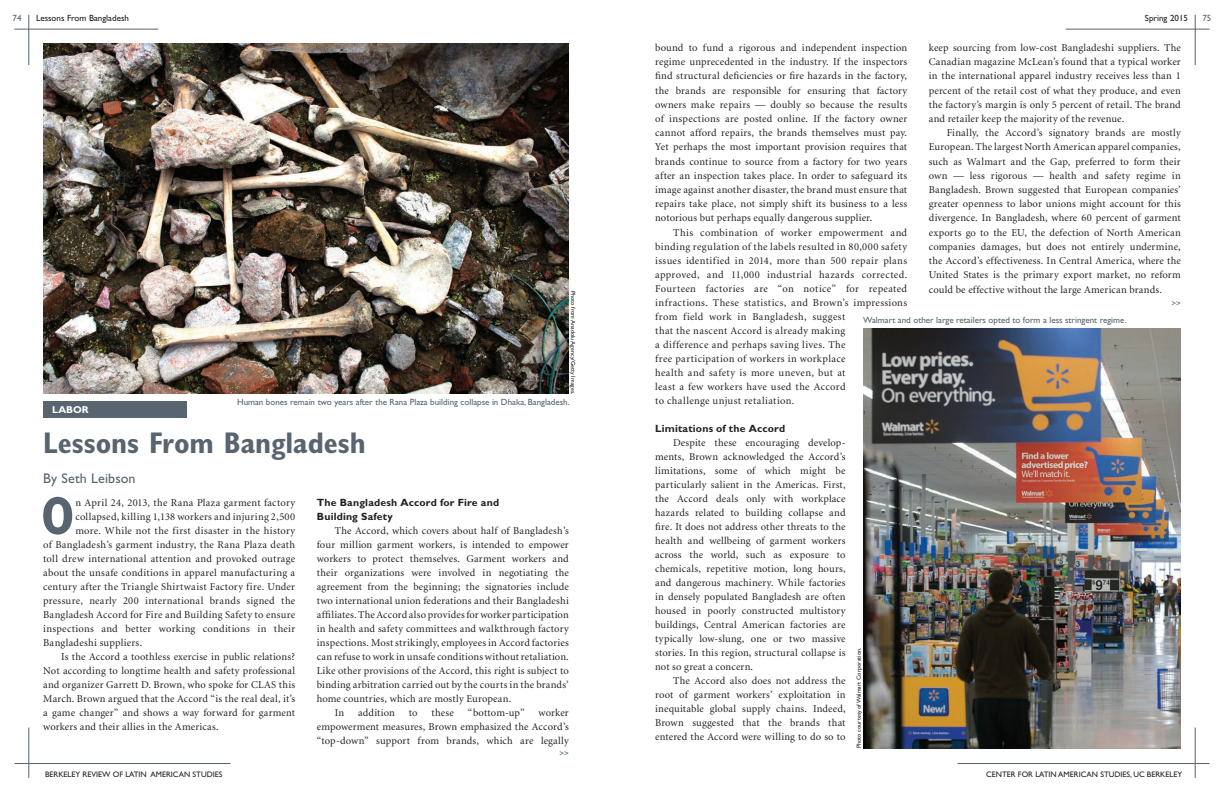
<style>
.page{position:relative;width:1224px;height:792px;background:#fff}
.page>*{position:absolute;margin:0;border:0;box-sizing:border-box;transform-origin:0 0}
.First_Paragraph{font:700 condensed 53.9px "Gill Sans";color:#586470}
.Article_Title{font:700 condensed 30px "Gill Sans";color:#586470}
.Article_Title-2{font:14px "Gill Sans";letter-spacing:.01em;color:#586470}
.Text_Body{font:10.5px/14px "Minion";letter-spacing:.025em;color:#231f20;text-align:justify}
.First_Paragraph-2{font:10.5px "Minion";letter-spacing:.025em;color:#231f20}
.Subhead{font:700 10.5px "Gill Sans";letter-spacing:.015em;color:#231f20}
.Text_Body-2{font:10.5px "Minion";letter-spacing:.005em;color:#231f20}
.Supertitle{font:700 10px "Gill Sans";color:#fff}
.t1{font:9px "Gill Sans";color:#586470}
.t2{font:9px "Gill Sans";color:#231f20}
.t3{font:8px "Gill Sans";color:#231f20}
.t4{font:8px "Gill Sans";color:#586470}
.Credit{font:6px "Gill Sans";color:#231f20}
</style>
<div class="page">
<hr style="left:29px;top:15px;width:1px;height:50px;background:#586470">
<hr style="left:14px;top:763px;width:216px;height:1px;background:#586470">
<hr style="left:29px;top:728px;width:1px;height:50px;background:#586470">
<hr style="left:958px;top:763px;width:252px;height:1px;background:#586470">
<hr style="left:1195px;top:728px;width:1px;height:50px;background:#586470">
<hr style="left:1066px;top:29px;width:144px;height:1px;background:#586470">
<hr style="left:1195px;top:15px;width:1px;height:50px;background:#586470">
<div style="left:43px;top:401px;width:144px;height:17px;background:#586470"></div>
<img style="left:43px;top:43px;width:526px;height:351px">
<img style="left:863px;top:329px;width:318px;height:420px">
<hr style="left:14px;top:29px;width:144px;height:1px;background:#586470">
<p class="t1" style="left:13px;top:13px;width:10px">74</p>
<p class="t2" style="left:1145px;top:13px;width:45px">Spring 2015</p>
<p class="t1" style="left:1202px;top:13px;width:10px">75</p>
<p class="Text_Body" style="left:655px;top:41px;width:254px">bound to fund a rigorous and independent inspection regime unprecedented in the industry. If the inspectors find structural deficiencies or fire hazards in the factory, the brands are responsible for ensuring that factory owners make repairs — doubly so because the results of inspections are posted online. If the factory owner cannot afford repairs, the brands themselves must pay.<br>Yet perhaps the most important provision requires that brands continue to source from a factory for two years after an inspection takes place. In order to safeguard its image against another disaster, the brand must ensure that repairs take place, not simply shift its business to a less notorious but perhaps equally dangerous supplier.</p>
<p class="Text_Body" style="left:655px;top:226px;width:254px;text-align:left;text-indent:18px">This combination of worker empowerment and binding regulation of the labels resulted in 80,000 safety issues identified in 2014, more than 500 repair plans approved, and 11,000 industrial hazards corrected.<br>Fourteen factories are “on notice” for repeated infractions. These statistics, and Brown’s impressions from field work in Bangladesh, suggest<br>that the nascent Accord is already making<br>a difference and perhaps saving lives. The<br>free participation of workers in workplace<br>health and safety is more uneven, but at<br>least a few workers have used the Accord<br>to challenge unjust retaliation.</p>
<p class="Subhead" style="left:655px;top:423px;width:132px">Limitations of the Accord</p>
<p class="Text_Body" style="left:655px;top:437px;width:192px;text-indent:18px">Despite these encouraging develop&shy;ments, Brown acknowledged the Accord’s limitations, some of which might be particularly salient in the Americas. First, the Accord deals only with workplace hazards related to building collapse and fire. It does not address other threats to the health and wellbeing of garment workers across the world, such as exposure to chemicals, repetitive motion, long hours, and dangerous machinery. While factories in densely populated Bangladesh are often housed in poorly constructed multistory buildings, Central American factories are typically low-slung, one or two massive stories. In this region, structural collapse is not so great a concern.</p>
<p class="Text_Body" style="left:655px;top:675px;width:192px;text-indent:18px">The Accord also does not address the root of garment workers’ exploitation in inequitable global supply chains. Indeed, Brown suggested that the brands that entered the Accord were willing to do so to</p>
<p class="t2" style="left:36px;top:13px;width:94px">Lessons From Bangladesh</p>
<p class="Text_Body" style="left:929px;top:41px;width:254px">keep sourcing from low-cost Bangladeshi suppliers. The Canadian magazine McLean’s found that a typical worker in the international apparel industry receives less than 1 percent of the retail cost of what they produce, and even the factory’s margin is only 5 percent of retail. The brand and retailer keep the majority of the revenue.</p>
<p class="Text_Body" style="left:929px;top:126px;width:254px;text-indent:18px">Finally, the Accord’s signatory brands are mostly European. The largest North American apparel companies, such as Walmart and the Gap, preferred to form their own — less rigorous — health and safety regime in Bangladesh. Brown suggested that European companies’ greater openness to labor unions might account for this divergence. In Bangladesh, where 60 percent of garment exports go to the EU, the defection of North American companies damages, but does not entirely undermine, the Accord’s effectiveness. In Central America, where the United States is the primary export market, no reform could be effective without the large American brands.</p>
<p class="Credit" style="left:577px;top:291px;width:105px;rotate:90deg">Photo from Anadolu Agency/Getty Images.</p>
<p class="t4" style="left:1171px;top:299px;width:11px">&gt;&gt;</p>
<p class="t1" style="left:863px;top:315px;width:265px">Walmart and other large retailers opted to form a less stringent regime.</p>
<p class="t1" style="left:237px;top:397px;width:334px">Human bones remain two years after the Rana Plaza building collapse in Dhaka, Bangladesh.</p>
<p class="Supertitle" style="left:52px;top:404px;width:38px">LABOR</p>
<p class="Article_Title" style="left:43px;top:425px;width:324px">Lessons From Bangladesh</p>
<p class="Article_Title-2" style="left:43px;top:470px;width:94px">By Seth Leibson</p>
<p class="First_Paragraph" style="left:41px;top:484px;width:35px">O</p>
<p class="First_Paragraph-2" style="left:75px;top:498px;width:221px">n April 24, 2013, the Rana Plaza garment factory</p>
<p class="Subhead" style="left:317px;top:496px;width:184px">The Bangladesh Accord for Fire and</p>
<p class="Subhead" style="left:317px;top:510px;width:78px">Building Safety</p>
<p class="Text_Body" style="left:317px;top:524px;width:254px;text-indent:18px">The Accord, which covers about half of Bangladesh’s four million garment workers, is intended to empower workers to protect themselves. Garment workers and their organizations were involved in negotiating the agreement from the beginning; the signatories include two international union federations and their Bangladeshi affiliates. The Accord also provides for worker participation in health and safety committees and walkthrough factory inspections. Most strikingly, employees in Accord factories can refuse to work in unsafe conditions without retaliation.<br>Like other provisions of the Accord, this right is subject to binding arbitration carried out by the courts in the brands’ home countries, which are mostly European.</p>
<p class="Text_Body" style="left:335px;top:706px;width:11px">In</p>
<p class="Text_Body-2" style="left:358px;top:708px;width:38px">addition</p>
<p class="Text_Body" style="left:409px;top:706px;width:10px">to</p>
<p class="Text_Body" style="left:432px;top:706px;width:24px">these</p>
<p class="Text_Body-2" style="left:468px;top:708px;width:58px">“bottom-up”</p>
<p class="First_Paragraph-2" style="left:75px;top:512px;width:221px">collapsed, killing 1,138 workers and injuring 2,500</p>
<p class="First_Paragraph-2" style="left:75px;top:526px;width:221px">more. While not the first disaster in the history</p>
<p class="First_Paragraph-2" style="left:43px;top:540px;width:253px">of Bangladesh’s garment industry, the Rana Plaza death</p>
<p class="First_Paragraph-2" style="left:43px;top:554px;width:254px">toll drew international attention and provoked outrage</p>
<p class="First_Paragraph-2" style="left:43px;top:568px;width:253px">about the unsafe conditions in apparel manufacturing a</p>
<p class="First_Paragraph-2" style="left:43px;top:582px;width:253px">century after the Triangle Shirtwaist Factory fire. Under</p>
<p class="First_Paragraph-2" style="left:43px;top:596px;width:253px">pressure, nearly 200 international brands signed the</p>
<p class="First_Paragraph-2" style="left:43px;top:610px;width:253px">Bangladesh Accord for Fire and Building Safety to ensure</p>
<p class="First_Paragraph-2" style="left:43px;top:624px;width:254px">inspections and better working conditions in their</p>
<p class="First_Paragraph-2" style="left:43px;top:638px;width:101px">Bangladeshi suppliers.</p>
<p class="Text_Body" style="left:43px;top:650px;width:254px;text-indent:18px">Is the Accord a toothless exercise in public relations?<br>Not according to longtime health and safety professional and organizer Garrett D. Brown, who spoke for CLAS this March. Brown argued that the Accord “is the real deal, it’s a game changer” and shows a way forward for garment workers and their allies in the Americas.</p>
<p class="Credit" style="left:855px;top:748px;width:102px;rotate:-90deg">Photo courtesy of Walmart Corporation.</p>
<p class="Text_Body" style="left:317px;top:706px;width:254px;text-indent:222px">worker empowerment measures, Brown emphasized the Accord’s “top-down” support from brands, which are legally</p>
<p class="t4" style="left:559px;top:749px;width:11px">&gt;&gt;</p>
<p class="t3" style="left:45px;top:769px;width:179px">BERKELEY REVIEW OF LATIN AMERICAN STUDIES</p>
<p class="t3" style="left:986px;top:769px;width:198px">CENTER FOR LATIN AMERICAN STUDIES, UC BERKELEY</p>
</div>
